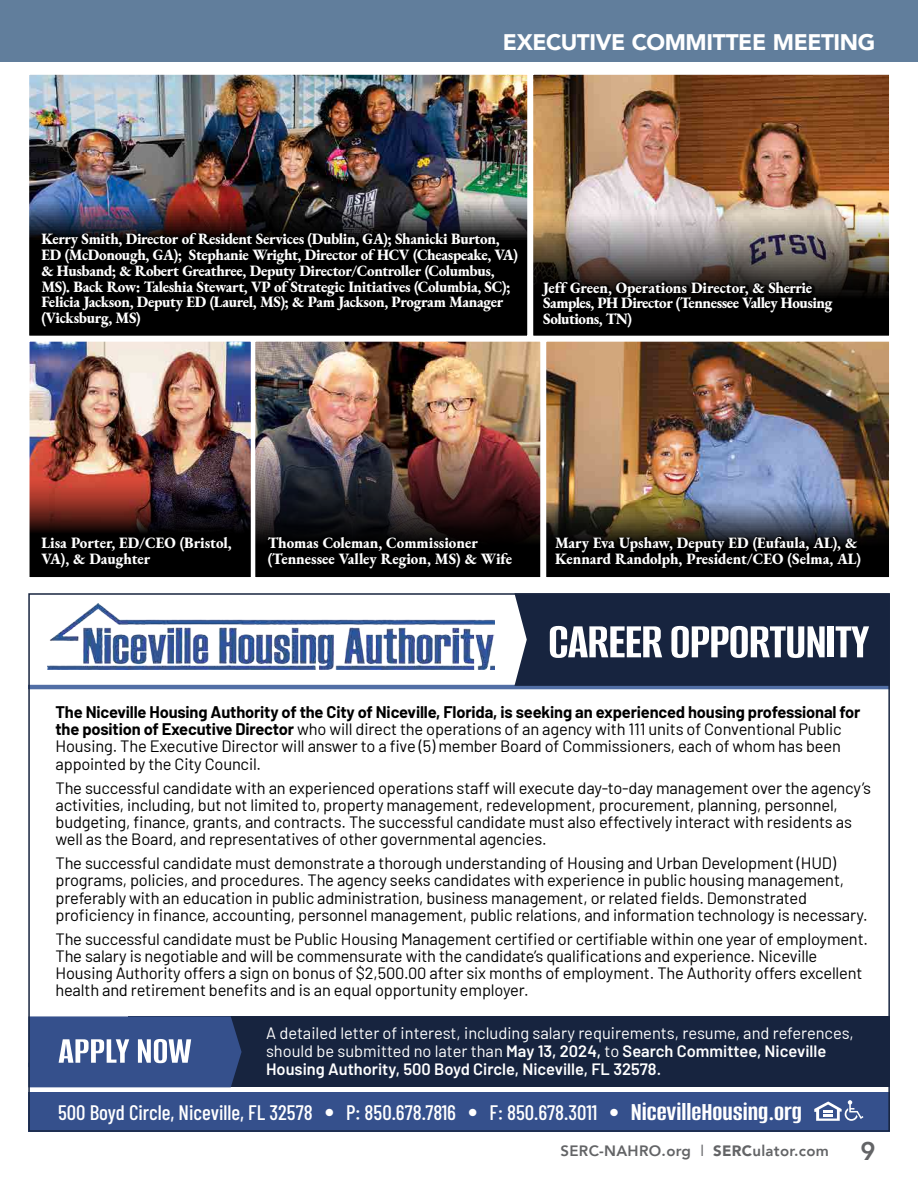
<style>
.page{position:relative;width:918px;height:1188px;background:#fff}
.page>*{position:absolute;margin:0;border:0;box-sizing:border-box;transform-origin:0 0}
.t1{font:700 52.35px "Alumni Sans";letter-spacing:-.02em;color:#fff}
.t2{font:900 22.5px "Avenir";letter-spacing:-.02em;color:#fff}
.t3{font:500 21px "Barlow Condensed";color:#fff}
.t4{font:16.5px/17.2px "Barlow";letter-spacing:-.01em;color:#000}
.t5{font:16.5px/18px "Barlow";color:#fff}
.t6{font:800 15.75px/15.8px "EB Garamond";letter-spacing:-.02em;color:#fff;scale:.95 1}
.t7{font:800 15.75px/15.8px "EB Garamond";color:#fff;scale:.95 1}
.t8{font:800 15px "Avenir";letter-spacing:.02em;color:#636466}
.s1{font-weight:700}
.s2{font-weight:600}
.s3{font-family:"Alumni Sans";font-weight:400;font-size:27px}
.s4{font-family:"Alumni Sans";font-weight:700;font-size:27px}
.s5{font-weight:400}
.s6{font-weight:900}
.s7{font-size:25.5px}
</style>
<div class="page">
<div style="left:0;top:0;width:918px;height:62px;background:#617e9c"></div>
<img style="left:534px;top:76px;width:354px;height:259px">
<div style="left:530px;top:72px;width:362px;height:267px;border:3px solid #fff"></div>
<img style="left:31px;top:343px;width:219px;height:233px">
<div style="left:27px;top:339px;width:227px;height:241px;border:3px solid #fff"></div>
<img style="left:547px;top:343px;width:341px;height:233px">
<div style="left:543px;top:339px;width:349px;height:241px;border:3px solid #fff"></div>
<img style="left:256px;top:343px;width:283px;height:233px">
<div style="left:252px;top:339px;width:291px;height:241px;border:3px solid #fff"></div>
<img style="left:30px;top:76px;width:496px;height:259px">
<div style="left:26px;top:72px;width:504px;height:267px;border:3px solid #fff"></div>
<svg style="left:30px;top:684px;width:858px;height:6px;background:#788eb9"></svg>
<div style="left:514px;top:595px;width:374px;height:91px;background:#17243f"></div>
<img style="left:47px;top:603px;width:447px;height:66px">
<div style="left:129px;top:1016px;width:761px;height:71px;background:#17243f"></div>
<svg style="left:30px;top:1016px;width:212px;height:71px;background:#4a6296"></svg>
<div style="left:28px;top:1093px;width:862px;height:39px;background:#35508c"></div>
<svg style="left:814px;top:1100px;width:49px;height:21px"></svg>
<div style="left:40px;top:231px;width:481px;height:100px;background:#000"></div>
<div style="left:540px;top:280px;width:296px;height:51px;background:#000"></div>
<div style="left:40px;top:535px;width:195px;height:38px;background:#000"></div>
<div style="left:266px;top:535px;width:249px;height:38px;background:#000"></div>
<div style="left:553px;top:535px;width:311px;height:37px;background:#000"></div>
<h2 class="t2" style="left:503px;top:23px;width:374px">EXECUTIVE COMMITTEE MEETING</h2>
<p class="t6" style="left:41px;top:231px;width:503px">Kerry Smith, Director of Resident Services (Dublin, GA); Shanicki Burton, ED (McDonough, GA); Stephanie Wright, Director of HCV (Cheaspeake, VA) &amp; Husband; &amp; Robert Greathree, Deputy Director/Controller (Columbus, MS). Back Row: Taleshia Stewart, VP of Strategic Initiatives (Columbia, SC); Felicia Jackson, Deputy ED (Laurel, MS); &amp; Pam Jackson, Program Manager (Vicksburg, MS)</p>
<p class="t6" style="left:543px;top:279px;width:306px">Jeff Green, Operations Director, &amp; Sherrie<br>Samples, PH Director (Tennessee Valley Housing<br>Solutions, TN)</p>
<p class="t7" style="left:41px;top:535px;width:202px">Lisa Porter, ED/CEO (Bristol,<br>VA), &amp; Daughter</p>
<p class="t7" style="left:268px;top:535px;width:259px">Thomas Coleman, Commissioner (Tennessee Valley Region, MS) &amp; Wife</p>
<p class="t7" style="left:555px;top:535px;width:324px">Mary Eva Upshaw, Deputy ED (Eufaula, AL), &amp;<br>Kennard Randolph, President/CEO (Selma, AL)</p>
<h1 class="t1" style="left:548px;top:612px;width:323px">CAREER OPPORTUNITY</h1>
<p class="t4" style="left:56px;top:702px;width:807px"><span class="s1">The Niceville Housing Authority of the City of Niceville, Florida, is seeking an experienced housing professional for the position of Executive Director</span> who will direct the operations of an agency with 111 units of Conventional Public Housing. The Executive Director will answer to a five (5) member Board of Commissioners, each of whom has been appointed by the City Council.</p>
<p class="t4" style="left:56px;top:778px;width:817px">The successful candidate with an experienced operations staff will execute day-to-day management over the agency’s activities, including, but not limited to, property management, redevelopment, procurement, planning, personnel, budgeting, finance, grants, and contracts. The successful candidate must also effectively interact with residents as well as the Board, and representatives of other governmental agencies.</p>
<p class="t4" style="left:56px;top:853px;width:814px">The successful candidate must demonstrate a thorough understanding of Housing and Urban Development (HUD) programs, policies, and procedures. The agency seeks candidates with experience in public housing management, preferably with an education in public administration, business management, or related fields. Demonstrated proficiency in finance, accounting, personnel management, public relations, and information technology is necessary.</p>
<p class="t4" style="left:56px;top:929px;width:814px">The successful candidate must be Public Housing Management certified or certifiable within one year of employment.<br>The salary is negotiable and will be commensurate with the candidate’s qualifications and experience. Niceville Housing Authority offers a sign on bonus of $2,500.00 after six months of employment. The Authority offers excellent health and retirement benefits and is an equal opportunity employer.</p>
<p class="t5" style="left:266px;top:1023px;width:589px">A detailed letter of interest, including salary requirements, resume, and references, should be submitted no later than <span class="s2">May 13, 2024,</span> to <span class="s2">Search Committee, Niceville<br>Housing Authority, 500 Boyd Circle, Niceville, FL 32578.</span></p>
<p class="t3" style="left:58px;top:1097px;width:745px">500 Boyd Circle, Niceville, FL 32578 <span class="s3">•</span> P: 850.678.7816 <span class="s3">•</span> F: 850.678.3011 <span class="s3">•</span> <span class="s4">NicevilleHousing.org</span></p>
<p class="t8" style="left:561px;top:1139px;width:317px">SERC-NAHRO.org <span class="s5">l</span> <span class="s6">SERC</span>ulator.com <span class="s7">9</span></p>
</div>
